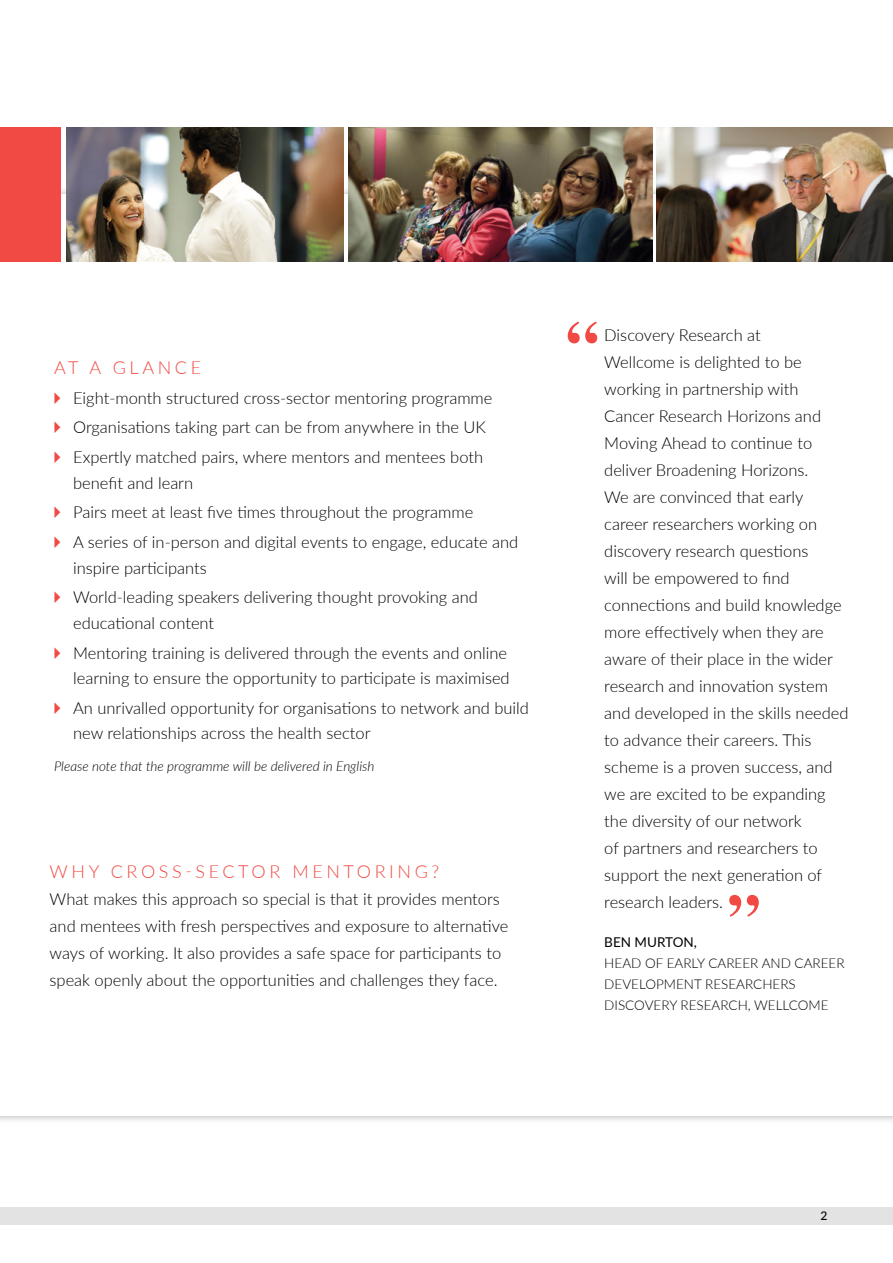
<style>
.page{position:relative;width:893px;height:1263px;background:#fff}
.page>*{position:absolute;margin:0;border:0;box-sizing:border-box;transform-origin:0 0}
.Body_copy{font:300 18px "Lato";letter-spacing:.2em;color:#f14943}
.Body_copy-2{font:300 16.5px/25.5px "Lato";color:#000}
.Quote_source{font:300 13.5px/21px "Lato";color:#000}
.Body_copy-3{font:italic 300 13.5px "Lato";color:#000}
.t1{font:500 12px "Lato";color:#000}
.s1{font-family:"Pictos";font-weight:400;color:#f14943}
.s2{font-weight:400}
</style>
<div class="page">
<svg style="left:568px;top:321px;width:29px;height:22px"></svg>
<svg style="left:729px;top:895px;width:30px;height:22px"></svg>
<img style="left:348px;top:128px;width:304px;height:134px">
<img style="left:656px;top:128px;width:237px;height:134px">
<img style="left:67px;top:128px;width:276px;height:134px">
<div style="left:0;top:128px;width:61px;height:134px;background:#f14943"></div>
<div style="left:0;top:1208px;width:893px;height:17px;background:#e3e3e3"></div>
<h2 class="Body_copy" style="left:54px;top:355px;width:149px">AT A GLANCE</h2>
<p class="Body_copy-2" style="left:54px;top:384px;width:440px"><span class="s1">4</span> Eight-month structured cross-sector mentoring programme</p>
<p class="Body_copy-2" style="left:54px;top:414px;width:434px"><span class="s1">4</span> Organisations taking part can be from anywhere in the UK</p>
<p class="Body_copy-2" style="left:73px;top:444px;width:411px;text-indent:-19px"><span class="s1">4</span> Expertly matched pairs, where mentors and mentees both benefit and learn</p>
<p class="Body_copy-2" style="left:54px;top:499px;width:421px"><span class="s1">4</span> Pairs meet at least five times throughout the programme</p>
<p class="Body_copy-2" style="left:73px;top:529px;width:447px;text-indent:-19px"><span class="s1">4</span> A series of in-person and digital events to engage, educate and inspire participants</p>
<p class="Body_copy-2" style="left:73px;top:584px;width:406px;text-indent:-19px"><span class="s1">4</span> World-leading speakers delivering thought provoking and educational content</p>
<p class="Body_copy-2" style="left:54px;top:639px;width:457px;text-align:right"><span class="s1">4</span> Mentoring training is delivered through the events and online learning to ensure the opportunity to participate is maximised</p>
<p class="Body_copy-2" style="left:73px;top:695px;width:457px;text-indent:-19px"><span class="s1">4</span> An unrivalled opportunity for organisations to network and build new relationships across the health sector</p>
<p class="Body_copy-3" style="left:54px;top:756px;width:322px">Please note that the programme will be delivered in English</p>
<p class="Body_copy" style="left:50px;top:859px;width:391px">WHY CROSS-SECTOR MENTORING?</p>
<p class="Body_copy-2" style="left:50px;top:885px;width:460px;line-height:27px">What makes this approach so special is that it provides mentors and mentees with fresh perspectives and exposure to alternative ways of working. It also provides a safe space for participants to speak openly about the opportunities and challenges they face.</p>
<p class="Body_copy-2" style="left:604px;top:322px;width:158px">Discovery Research at</p>
<p class="Body_copy-2" style="left:604px;top:349px;width:199px">Wellcome is delighted to be</p>
<p class="Body_copy-2" style="left:604px;top:376px;width:196px">working in partnership with</p>
<p class="Body_copy-2" style="left:604px;top:403px;width:218px">Cancer Research Horizons and</p>
<p class="Body_copy-2" style="left:604px;top:430px;width:209px">Moving Ahead to continue to</p>
<p class="Body_copy-2" style="left:604px;top:457px;width:206px">deliver Broadening Horizons.</p>
<p class="Body_copy-2" style="left:604px;top:483px;width:214px;line-height:27px">We are convinced that early career researchers working on</p>
<p class="Body_copy-2" style="left:604px;top:538px;width:206px">discovery research questions</p>
<p class="Body_copy-2" style="left:604px;top:565px;width:187px">will be empowered to find</p>
<p class="Body_copy-2" style="left:604px;top:592px;width:239px">connections and build knowledge</p>
<p class="Body_copy-2" style="left:604px;top:619px;width:221px">more effectively when they are</p>
<p class="Body_copy-2" style="left:604px;top:646px;width:230px">aware of their place in the wider</p>
<p class="Body_copy-2" style="left:604px;top:673px;width:225px">research and innovation system</p>
<p class="Body_copy-2" style="left:604px;top:700px;width:246px">and developed in the skills needed</p>
<p class="Body_copy-2" style="left:604px;top:727px;width:209px">to advance their careers. This</p>
<p class="Body_copy-2" style="left:604px;top:754px;width:230px">scheme is a proven success, and</p>
<p class="Body_copy-2" style="left:604px;top:781px;width:223px">we are excited to be expanding</p>
<p class="Body_copy-2" style="left:604px;top:808px;width:199px">the diversity of our network</p>
<p class="Body_copy-2" style="left:604px;top:835px;width:215px">of partners and researchers to</p>
<p class="Body_copy-2" style="left:604px;top:862px;width:219px">support the next generation of</p>
<p class="Body_copy-2" style="left:604px;top:889px;width:120px">research leaders.</p>
<p class="Quote_source" style="left:604px;top:931px;width:242px"><span class="s2">BEN MURTON,<br></span>HEAD OF EARLY CAREER AND CAREER<br>DEVELOPMENT RESEARCHERS<br>DISCOVERY RESEARCH, WELLCOME</p>
<p class="t1" style="left:820px;top:1207px;width:8px">2</p>
</div>
